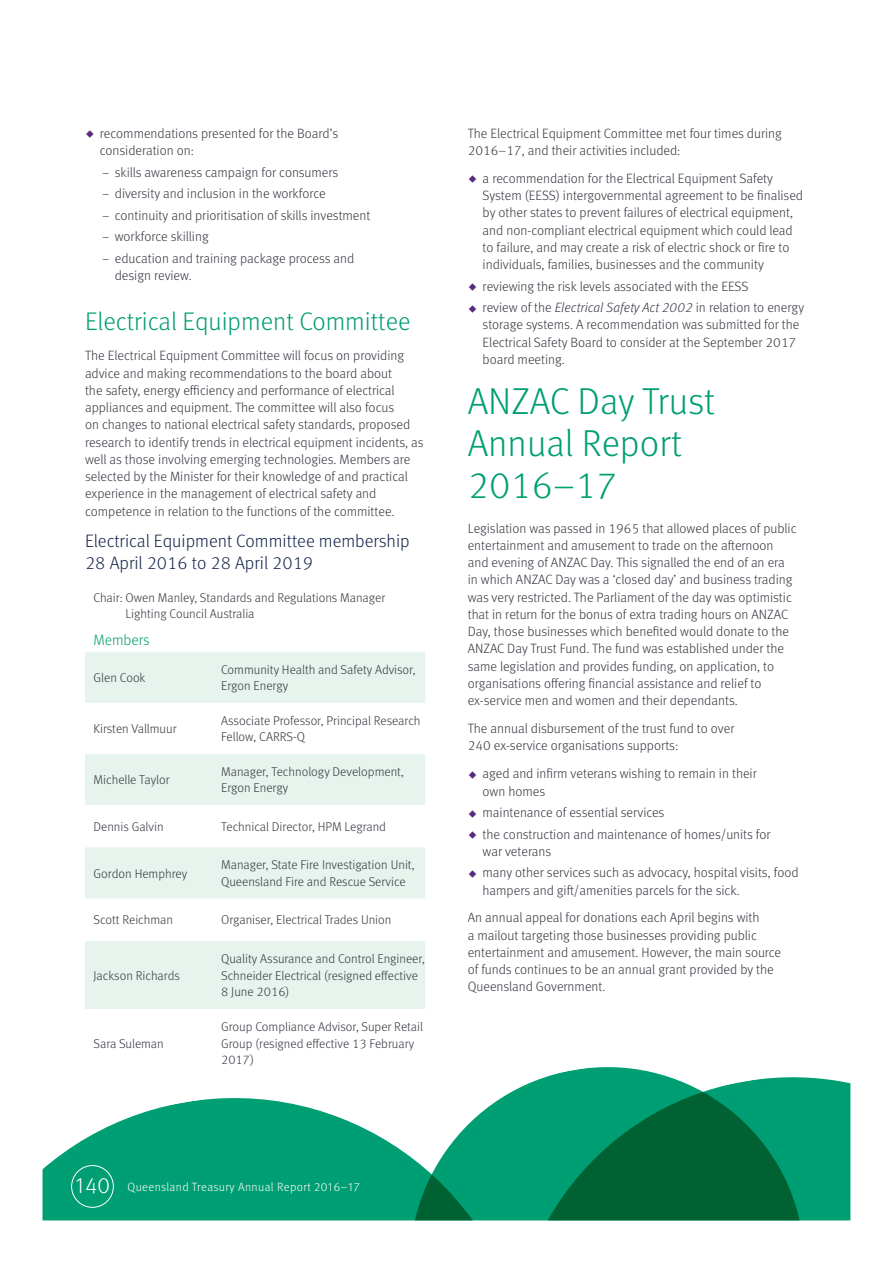
<style>
.page{position:relative;width:893px;height:1263px;background:#fff}
.page>*{position:absolute;margin:0;border:0;box-sizing:border-box;transform-origin:0 0}
.t1{font:300 37.5px/42px "Meta OT";color:#009e73}
.t2{font:300 25.5px "Meta OT";color:#009e73}
.t3{font:300 18px/22.5px "Meta OT";color:#16254c}
.t4{font:300 15px "Meta OT";color:#009e73}
.t5{font:300 13.5px/17.2px "Meta OT";color:#34363f}
.t6{font:300 12.75px/16.5px "Meta OT";color:#34363f}
.t7{font:300 12px "Meta OT";letter-spacing:.03em;color:#fff}
.s1{font-style:italic}
.s2{font-size:22.5px}
</style>
<div class="page">
<div style="left:820px;top:1078px;width:30px;height:142px;background:#009e73"></div>
<svg style="left:43px;top:1098px;width:351px;height:122px;fill:#009e73"></svg>
<svg style="left:394px;top:1067px;width:426px;height:153px;fill:#009e73"></svg>
<svg style="left:85px;top:652px;width:340px;height:357px;fill:#e7f3ed"></svg>
<svg style="left:394px;top:1067px;width:31px;height:10px"></svg>
<div style="left:71px;top:1165px;width:43px;height:43px;border:1px solid #fff;border-radius:50%"></div>
<p class="t5" style="left:100px;top:125px;width:240px">recommendations presented for the Board’s consideration on:</p>
<p class="t5" style="left:102px;top:161px;width:270px;line-height:21.5px">− skills awareness campaign for consumers<br>− diversity and inclusion in the workforce<br>− continuity and prioritisation of skills investment − workforce skilling<br>− education and training package process and</p>
<p class="t5" style="left:115px;top:267px;width:79px">design review.</p>
<h2 class="t2" style="left:85px;top:307px;width:327px">Electrical Equipment Committee</h2>
<p class="t5" style="left:85px;top:347px;width:340px">The Electrical Equipment Committee will focus on providing advice and making recommendations to the board about<br>the safety, energy efficiency and performance of electrical appliances and equipment. The committee will also focus<br>on changes to national electrical safety standards, proposed research to identify trends in electrical equipment incidents, as well as those involving emerging technologies. Members are selected by the Minister for their knowledge of and practical experience in the management of electrical safety and competence in relation to the functions of the committee.</p>
<h3 class="t3" style="left:85px;top:530px;width:326px">Electrical Equipment Committee membership<br>28 April 2016 to 28 April 2019</h3>
<p class="t6" style="left:126px;top:589px;width:261px;text-indent:-32px">Chair: Owen Manley, Standards and Regulations Manager<br>Lighting Council Australia</p>
<p class="t4" style="left:94px;top:631px;width:58px">Members</p>
<p class="t6" style="left:94px;top:670px;width:53px">Glen Cook</p>
<p class="t6" style="left:221px;top:661px;width:196px">Community Health and Safety Advisor,<br>Ergon Energy</p>
<p class="t6" style="left:94px;top:721px;width:84px">Kirsten Vallmuur</p>
<p class="t6" style="left:221px;top:712px;width:201px">Associate Professor, Principal Research<br>Fellow, CARRS-Q</p>
<p class="t6" style="left:94px;top:772px;width:78px">Michelle Taylor</p>
<p class="t6" style="left:221px;top:763px;width:184px">Manager, Technology Development,<br>Ergon Energy</p>
<p class="t6" style="left:94px;top:818px;width:72px">Dennis Galvin</p>
<p class="t6" style="left:221px;top:818px;width:166px">Technical Director, HPM Legrand</p>
<p class="t6" style="left:94px;top:865px;width:95px">Gordon Hemphrey</p>
<p class="t6" style="left:221px;top:857px;width:195px">Manager, State Fire Investigation Unit,<br>Queensland Fire and Rescue Service</p>
<p class="t6" style="left:94px;top:912px;width:81px">Scott Reichman</p>
<p class="t6" style="left:221px;top:912px;width:172px">Organiser, Electrical Trades Union</p>
<p class="t6" style="left:94px;top:967px;width:88px">Jackson Richards</p>
<p class="t6" style="left:94px;top:1035px;width:72px">Sara Suleman</p>
<p class="t6" style="left:221px;top:951px;width:205px">Quality Assurance and Control Engineer,<br>Schneider Electrical (resigned effective<br>8 June 2016)</p>
<p class="t6" style="left:221px;top:1019px;width:203px">Group Compliance Advisor, Super Retail<br>Group (resigned effective 13 February<br>2017)</p>
<p class="t5" style="left:468px;top:125px;width:316px">The Electrical Equipment Committee met four times during<br>2016–17, and their activities included:</p>
<p class="t5" style="left:483px;top:170px;width:322px">a recommendation for the Electrical Equipment Safety System (EESS) intergovernmental agreement to be finalised by other states to prevent failures of electrical equipment, and non-compliant electrical equipment which could lead to failure, and may create a risk of electric shock or fire to individuals, families, businesses and the community</p>
<p class="t5" style="left:483px;top:276px;width:323px;line-height:21.5px">reviewing the risk levels associated with the EESS<br>review of the <span class="s1">Electrical Safety Act 2002</span> in relation to energy</p>
<p class="t5" style="left:483px;top:316px;width:318px">storage systems. A recommendation was submitted for the<br>Electrical Safety Board to consider at the September 2017 board meeting.</p>
<h1 class="t1" style="left:468px;top:381px;width:249px">ANZAC Day Trust<br>Annual Report<br>2016–17</h1>
<p class="t5" style="left:468px;top:520px;width:330px">Legislation was passed in 1965 that allowed places of public entertainment and amusement to trade on the afternoon and evening of ANZAC Day. This signalled the end of an era in which ANZAC Day was a ‘closed day’ and business trading was very restricted. The Parliament of the day was optimistic that in return for the bonus of extra trading hours on ANZAC Day, those businesses which benefited would donate to the ANZAC Day Trust Fund. The fund was established under the same legislation and provides funding, on application, to organisations offering financial assistance and relief to ex-service men and women and their dependants.</p>
<p class="t5" style="left:468px;top:720px;width:268px">The annual disbursement of the trust fund to over<br>240 ex-service organisations supports:</p>
<p class="t5" style="left:483px;top:765px;width:276px">aged and infirm veterans wishing to remain in their own homes</p>
<p class="t5" style="left:483px;top:802px;width:289px;line-height:21.5px">maintenance of essential services<br>the construction and maintenance of homes/units for</p>
<p class="t5" style="left:483px;top:841px;width:318px;line-height:21.5px">war veterans<br>many other services such as advocacy, hospital visits, food</p>
<p class="t5" style="left:468px;top:876px;width:293px;line-height:27.9px;text-align:center">hampers and gift/amenities parcels for the sick.<br>An annual appeal for donations each April begins with</p>
<p class="t5" style="left:468px;top:927px;width:315px">a mailout targeting those businesses providing public entertainment and amusement. However, the main source of funds continues to be an annual grant provided by the Queensland Government.</p>
<p class="t7" style="left:75px;top:1180px;width:286px"><span class="s2">140</span> Queensland Treasury Annual Report 2016–17</p>
</div>
